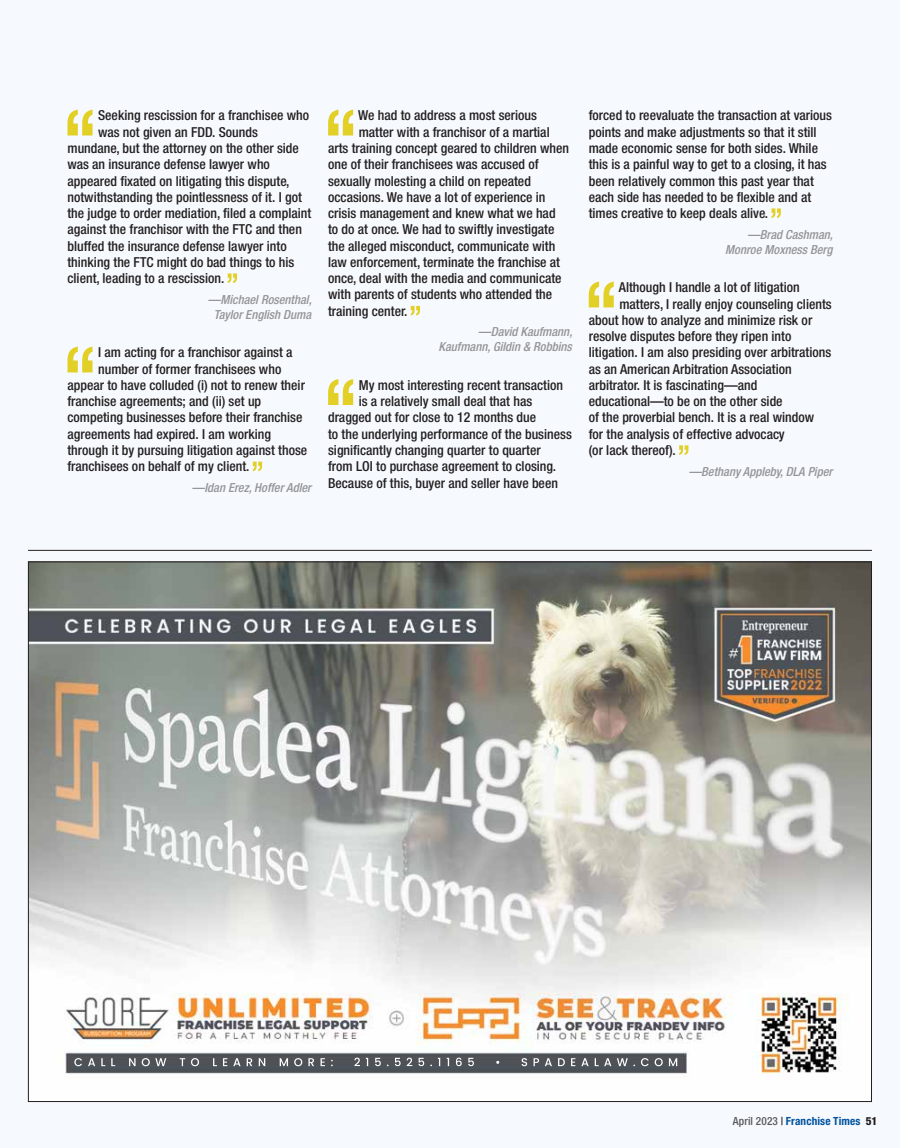
<style>
.page{position:relative;width:900px;height:1148px;background:#f6f9fd}
.page>*{position:absolute;margin:0;border:0;box-sizing:border-box;transform-origin:0 0}
.t1{font:500 condensed 13.75px/16.2px "Helvetica Neue LT Std";color:#231f20}
.t2{font:italic 500 condensed 12.5px/15px "Helvetica Neue LT Std";color:#939598;text-align:right}
.t3{font:700 condensed 11.25px "Helvetica Neue LT Std";letter-spacing:.01em;color:#00539f}
.s1{font-weight:500;color:#58595b}
.s2{font-weight:500;color:#231f20}
.s3{font-weight:800;color:#231f20}
</style>
<div class="page">
<hr style="left:28px;top:550px;width:844px;height:1px;background:#231f20">
<svg style="left:68px;top:110px;width:25px;height:25px"></svg>
<svg style="left:228px;top:273px;width:9px;height:10px"></svg>
<svg style="left:68px;top:346px;width:25px;height:26px"></svg>
<svg style="left:253px;top:461px;width:9px;height:10px"></svg>
<svg style="left:328px;top:110px;width:25px;height:25px"></svg>
<svg style="left:411px;top:306px;width:9px;height:9px"></svg>
<svg style="left:328px;top:379px;width:25px;height:26px"></svg>
<svg style="left:772px;top:208px;width:9px;height:10px"></svg>
<svg style="left:589px;top:281px;width:25px;height:26px"></svg>
<svg style="left:679px;top:445px;width:9px;height:10px"></svg>
<img style="left:30px;top:563px;width:840px;height:516px">
<p class="t1" style="left:98px;top:107px;width:213px">Seeking rescission for a franchisee who</p>
<p class="t1" style="left:98px;top:123px;width:161px">was not given an FDD. Sounds</p>
<p class="t1" style="left:68px;top:140px;width:233px">mundane, but the attorney on the other side</p>
<p class="t1" style="left:68px;top:156px;width:204px">was an insurance defense lawyer who</p>
<p class="t1" style="left:68px;top:172px;width:224px">appeared fixated on litigating this dispute,</p>
<p class="t1" style="left:68px;top:189px;width:236px">notwithstanding the pointlessness of it. I got</p>
<p class="t1" style="left:68px;top:205px;width:245px">the judge to order mediation, filed a complaint</p>
<p class="t1" style="left:68px;top:221px;width:236px">against the franchisor with the FTC and then</p>
<p class="t1" style="left:68px;top:237px;width:221px">bluffed the insurance defense lawyer into</p>
<p class="t1" style="left:68px;top:254px;width:228px">thinking the FTC might do bad things to his</p>
<p class="t1" style="left:68px;top:270px;width:158px">client, leading to a rescission.</p>
<p class="t2" style="left:208px;top:292px;width:105px;text-align:center">—Michael Rosenthal,<br>Taylor English Duma</p>
<p class="t1" style="left:98px;top:344px;width:196px">I am acting for a franchisor against a</p>
<p class="t1" style="left:98px;top:360px;width:185px">number of former franchisees who</p>
<p class="t1" style="left:68px;top:377px;width:239px">appear to have colluded (i) not to renew their</p>
<p class="t1" style="left:68px;top:393px;width:195px">franchise agreements; and (ii) set up</p>
<p class="t1" style="left:68px;top:409px;width:236px">competing businesses before their franchise</p>
<p class="t1" style="left:68px;top:425px;width:205px">agreements had expired. I am working</p>
<p class="t1" style="left:68px;top:442px;width:241px">through it by pursuing litigation against those</p>
<p class="t1" style="left:68px;top:458px;width:184px">franchisees on behalf of my client.</p>
<p class="t2" style="left:192px;top:480px;width:121px">—Idan Erez, Hoffer Adler</p>
<p class="t1" style="left:358px;top:107px;width:180px">We had to address a most serious</p>
<p class="t1" style="left:359px;top:123px;width:192px">matter with a franchisor of a martial</p>
<p class="t1" style="left:328px;top:140px;width:242px">arts training concept geared to children when</p>
<p class="t1" style="left:328px;top:156px;width:212px">one of their franchisees was accused of</p>
<p class="t1" style="left:328px;top:172px;width:204px">sexually molesting a child on repeated</p>
<p class="t1" style="left:328px;top:189px;width:219px">occasions. We have a lot of experience in</p>
<p class="t1" style="left:328px;top:205px;width:229px">crisis management and knew what we had</p>
<p class="t1" style="left:328px;top:221px;width:228px">to do at once. We had to swiftly investigate</p>
<p class="t1" style="left:328px;top:237px;width:229px">the alleged misconduct, communicate with</p>
<p class="t1" style="left:328px;top:254px;width:234px">law enforcement, terminate the franchise at</p>
<p class="t1" style="left:328px;top:270px;width:235px">once, deal with the media and communicate</p>
<p class="t1" style="left:328px;top:286px;width:226px">with parents of students who attended the</p>
<p class="t1" style="left:328px;top:302px;width:81px">training center.</p>
<p class="t2" style="left:439px;top:324px;width:135px">—David Kaufmann,<br>Kaufmann, Gildin &amp; Robbins</p>
<p class="t1" style="left:359px;top:377px;width:206px">My most interesting recent transaction</p>
<p class="t1" style="left:359px;top:393px;width:175px">is a relatively small deal that has</p>
<p class="t1" style="left:328px;top:409px;width:210px">dragged out for close to 12 months due</p>
<p class="t1" style="left:328px;top:425px;width:245px">to the underlying performance of the business</p>
<p class="t1" style="left:328px;top:442px;width:214px">significantly changing quarter to quarter</p>
<p class="t1" style="left:328px;top:458px;width:230px">from LOI to purchase agreement to closing.</p>
<p class="t1" style="left:328px;top:474px;width:231px">Because of this, buyer and seller have been</p>
<p class="t1" style="left:589px;top:107px;width:245px">forced to reevaluate the transaction at various points and make adjustments so that it still made economic sense for both sides. While this is a painful way to get to a closing, it has been relatively common this past year that each side has needed to be flexible and at times creative to keep deals alive.</p>
<p class="t2" style="left:725px;top:227px;width:109px">—Brad Cashman,<br>Monroe Moxness Berg</p>
<p class="t1" style="left:619px;top:279px;width:182px">Although I handle a lot of litigation</p>
<p class="t1" style="left:619px;top:295px;width:214px">matters, I really enjoy counseling clients</p>
<p class="t1" style="left:589px;top:312px;width:225px">about how to analyze and minimize risk or</p>
<p class="t1" style="left:589px;top:328px;width:204px">resolve disputes before they ripen into</p>
<p class="t1" style="left:589px;top:344px;width:244px">litigation. I am also presiding over arbitrations</p>
<p class="t1" style="left:589px;top:360px;width:205px">as an American Arbitration Association</p>
<p class="t1" style="left:589px;top:377px;width:170px">arbitrator. It is fascinating—and</p>
<p class="t1" style="left:589px;top:393px;width:195px">educational—to be on the other side</p>
<p class="t1" style="left:589px;top:409px;width:227px">of the proverbial bench. It is a real window</p>
<p class="t1" style="left:589px;top:425px;width:198px">for the analysis of effective advocacy</p>
<p class="t1" style="left:589px;top:442px;width:89px">(or lack thereof).</p>
<p class="t2" style="left:689px;top:464px;width:145px">—Bethany Appleby, DLA Piper</p>
<p class="t3" style="left:733px;top:1114px;width:146px"><span class="s1">April 2023</span> <span class="s2">|</span> Franchise Times <span class="s3">51</span></p>
</div>
